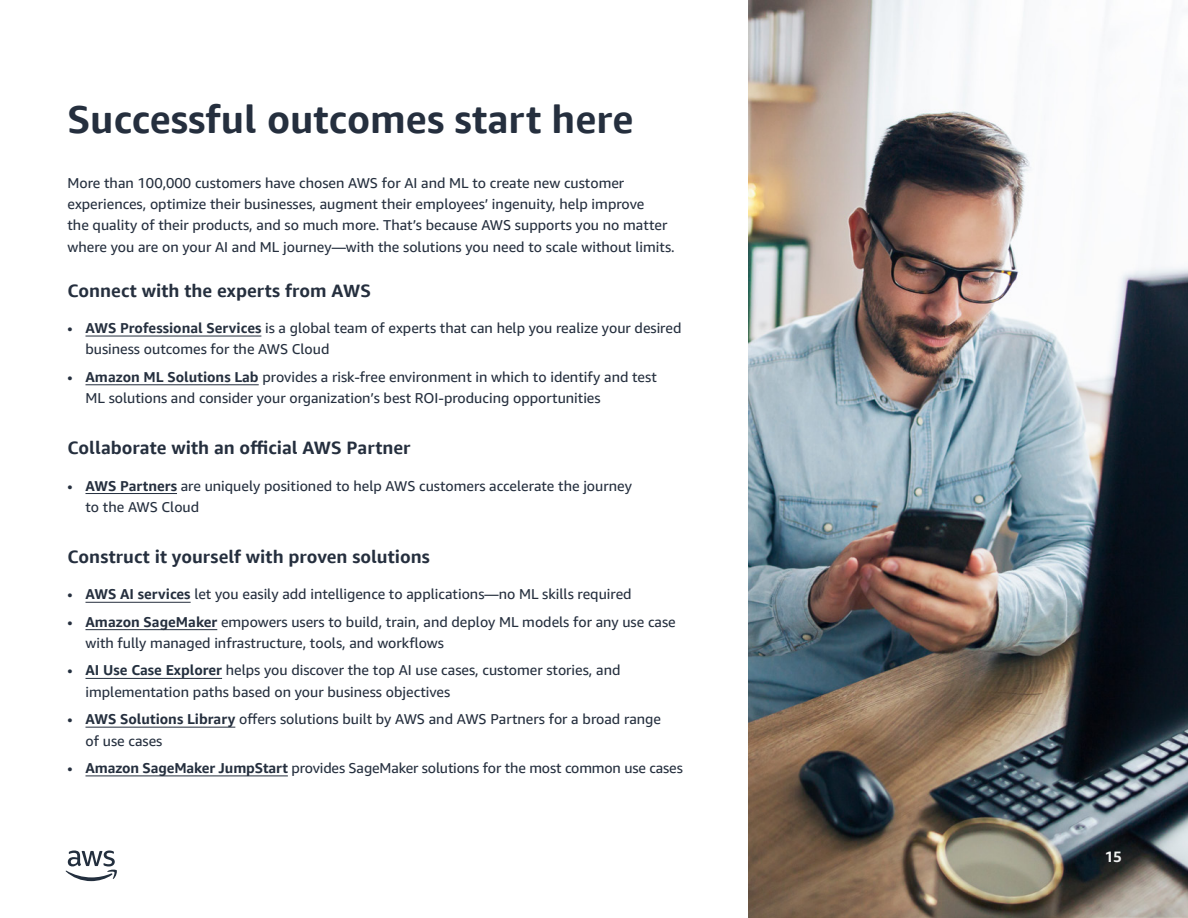
<style>
.page{position:relative;width:1188px;height:918px;background:#fff}
.page>*{position:absolute;margin:0;border:0;box-sizing:border-box;transform-origin:0 0}
.Headline{font:700 39px "Amazon Ember Display";color:#252f3e}
.Subhead_3{font:700 18px "Amazon Ember Display";color:#252f3e}
.t1{font:700 15px "Amazon Ember";color:#f1f3f3}
.Body{font:14.25px/21.3px "Amazon Ember";color:#252f3e}
.s1{font-weight:700}
.s2{color:#232f3e}
.s3{font-weight:700;color:#232f3e}
</style>
<div class="page">
<img style="left:748px;top:0;width:440px;height:918px">
<hr style="left:86px;top:336px;width:175px;height:1px;background:#252f3e">
<hr style="left:86px;top:385px;width:173px;height:1px;background:#252f3e">
<hr style="left:86px;top:493px;width:91px;height:1px;background:#252f3e">
<hr style="left:86px;top:602px;width:105px;height:1px;background:#252f3e">
<hr style="left:86px;top:629px;width:131px;height:1px;background:#252f3e">
<hr style="left:86px;top:678px;width:136px;height:1px;background:#232f3e">
<hr style="left:86px;top:727px;width:149px;height:1px;background:#252f3e">
<hr style="left:86px;top:776px;width:202px;height:1px;background:#252f3e">
<svg style="left:65px;top:851px;width:52px;height:30px"></svg>
<p class="Headline" style="left:68px;top:95px;width:567px">Successful outcomes start here</p>
<p class="Body" style="left:68px;top:172px;width:609px">More than 100,000 customers have chosen AWS for AI and ML to create new customer experiences, optimize their businesses, augment their employees’ ingenuity, help improve<br>the quality of their products, and so much more. That’s because AWS supports you no matter where you are on your AI and ML journey—with the solutions you need to scale without limits.</p>
<p class="Subhead_3" style="left:68px;top:279px;width:305px">Connect with the experts from AWS</p>
<p class="Body" style="left:86px;top:317px;width:597px;text-indent:-18px">• <span class="s1">AWS Professional Services</span> is a global team of experts that can help you realize your desired business outcomes for the AWS Cloud</p>
<p class="Body" style="left:86px;top:366px;width:573px;text-indent:-18px">• <span class="s1">Amazon ML Solutions Lab</span> provides a risk-free environment in which to identify and test<br>ML solutions and consider your organization’s best ROI-producing opportunities</p>
<p class="Subhead_3" style="left:68px;top:437px;width:345px">Collaborate with an official AWS Partner</p>
<p class="Body" style="left:86px;top:475px;width:548px;text-indent:-18px">• <span class="s1">AWS Partners</span> are uniquely positioned to help AWS customers accelerate the journey to the AWS Cloud</p>
<p class="Subhead_3" style="left:68px;top:545px;width:364px">Construct it yourself with proven solutions</p>
<p class="Body" style="left:68px;top:584px;width:566px">• <span class="s1">AWS AI services</span> let you easily add intelligence to applications—no ML skills required</p>
<p class="Body" style="left:86px;top:611px;width:592px;text-indent:-18px">• <span class="s1">Amazon SageMaker</span> empowers users to build, train, and deploy ML models for any use case with fully managed infrastructure, tools, and workflows</p>
<p class="Body" style="left:86px;top:660px;width:537px;text-indent:-18px"><span class="s2">•</span> <span class="s3">AI Use Case Explorer</span> helps you discover the top AI use cases, customer stories, and implementation paths based on your business objectives</p>
<p class="Body" style="left:86px;top:709px;width:577px;text-indent:-18px">• <span class="s1">AWS Solutions Library</span> offers solutions built by AWS and AWS Partners for a broad range of use cases</p>
<p class="Body" style="left:68px;top:757px;width:617px">• <span class="s1">Amazon SageMaker JumpStart</span> provides SageMaker solutions for the most common use cases</p>
<p class="t1" style="left:1105px;top:847px;width:19px">15</p>
</div>
